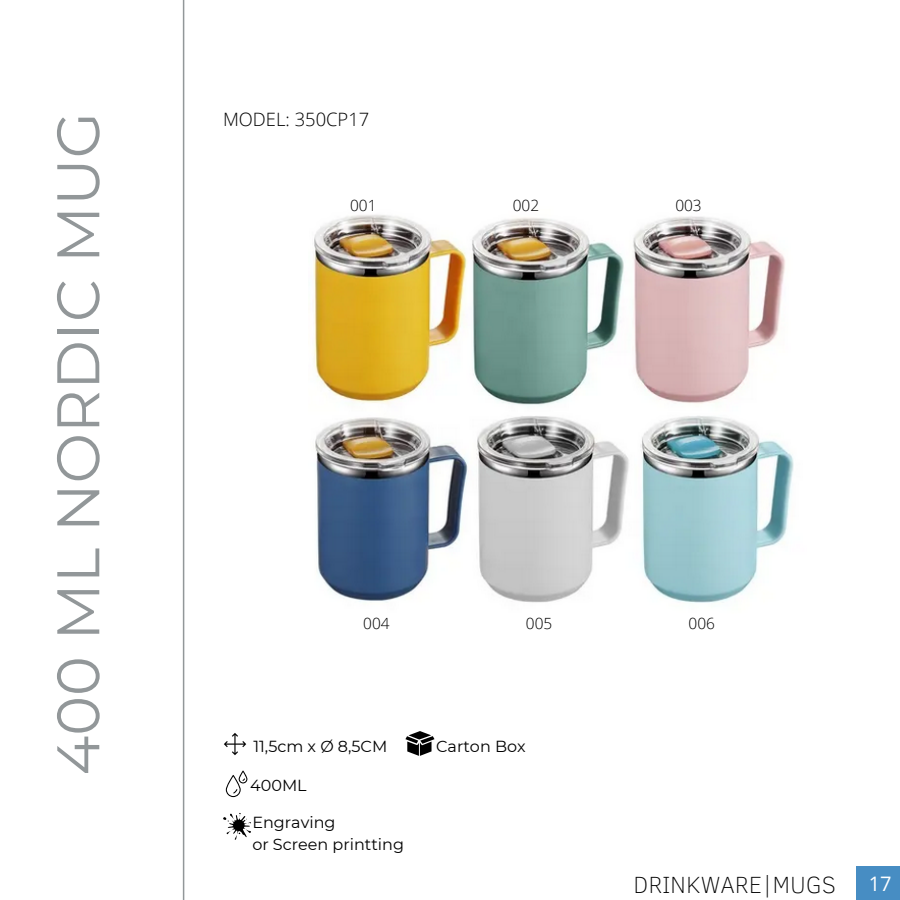
<style>
.page{position:relative;width:900px;height:900px;background:#fff}
.page>*{position:absolute;margin:0;border:0;box-sizing:border-box;transform-origin:0 0}
.t1{font:60px "Montserrat";color:#929799}
.t2{font:100 24px "Clear Sans";color:#000}
.t3{font:20px "Open Sans";color:#fff}
.t4{font:300 18.4px "Open Sans";color:#000}
.t5{font:16px "Montserrat";color:#000}
.t6{font:300 15.44px "Open Sans";color:#000}
</style>
<div class="page">
<div style="left:856px;top:866px;width:44px;height:34px;background:#478dc3"></div>
<hr style="left:183px;top:0;width:1px;height:900px;background:#929799">
<img style="left:224px;top:733px;width:23px;height:23px">
<svg style="left:405px;top:731px;width:30px;height:25px"></svg>
<svg style="left:226px;top:771px;width:21px;height:26px"></svg>
<svg style="left:223px;top:813px;width:28px;height:27px"></svg>
<img style="left:313px;top:214px;width:481px;height:389px">
<p class="t1" style="left:41px;top:775px;width:665px;rotate:-90deg">400 ML NORDIC MUG</p>
<h4 class="t4" style="left:223px;top:106px;width:148px">MODEL: 350CP17</h4>
<p class="t6" style="left:350px;top:194px;width:28px">001</p>
<p class="t6" style="left:513px;top:194px;width:28px">002</p>
<p class="t6" style="left:675px;top:194px;width:28px">003</p>
<p class="t6" style="left:363px;top:612px;width:28px">004</p>
<p class="t6" style="left:526px;top:612px;width:28px">005</p>
<p class="t6" style="left:689px;top:612px;width:28px">006</p>
<p class="t5" style="left:253px;top:736px;width:135px">11,5cm x Ø 8,5CM</p>
<p class="t5" style="left:250px;top:775px;width:58px">400ML</p>
<p class="t5" style="left:252px;top:812px;width:85px">Engraving</p>
<p class="t5" style="left:252px;top:834px;width:153px">or Screen printting</p>
<p class="t5" style="left:436px;top:736px;width:91px">Carton Box</p>
<p class="t2" style="left:634px;top:867px;width:204px">DRINKWARE|MUGS</p>
<p class="t3" style="left:869px;top:869px;width:24px">17</p>
</div>
